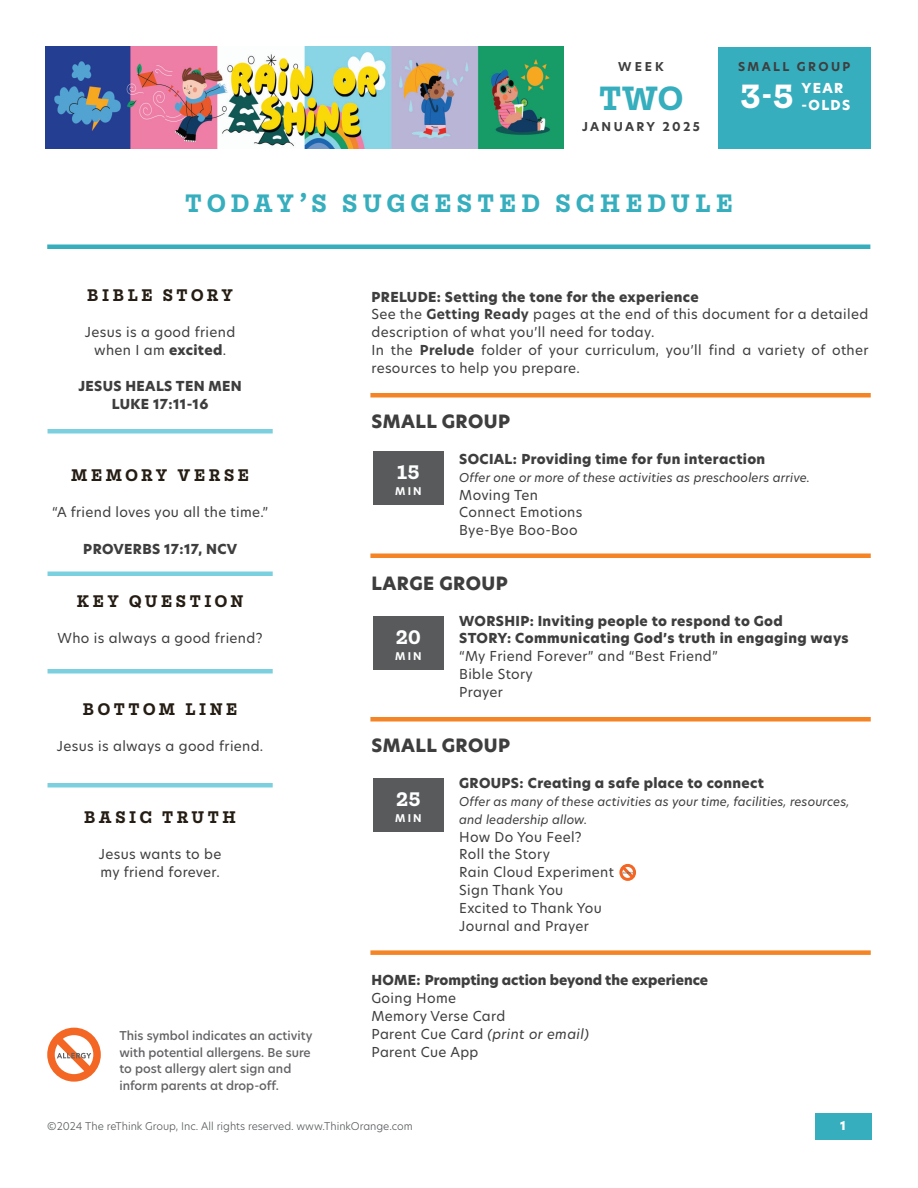
<style>
.page{position:relative;width:918px;height:1188px;background:#fff}
.page>*{position:absolute;margin:0;border:0;box-sizing:border-box;transform-origin:0 0}
.t1{font:700 36px "Mortise";color:#36aebd}
.t2{font:700 36px "Mortise";color:#fff}
.t3{font:700 27px "Mortise";letter-spacing:.2em;color:#36aebd}
.t4{font:700 21px "Mortise";color:#fff}
.t5{font:700 18px "Mortise";letter-spacing:.2em;color:#251d13}
.t6{font:800 18px "New Hero";letter-spacing:.025em;color:#3e3e3f}
.t7{font:13.5px/18px "New Hero";letter-spacing:.025em;color:#3e3e3f}
.t8{font:800 13.5px/18px "New Hero";letter-spacing:.025em;color:#3e3e3f;text-align:center}
.t9{font:800 13.5px "New Hero";color:#3e3e3f}
.t10{font:800 13.5px/16.2px "New Hero";letter-spacing:.1em;color:#fff}
.t11{font:italic 12px/18px "New Hero";letter-spacing:.01em;color:#3e3e3f}
.t12{font:500 12px/16.5px "New Hero";color:#636366}
.t13{font:700 12px "New Hero";letter-spacing:.2em;color:#3e3e3f}
.t14{font:800 12px "New Hero";color:#fff}
.t15{font:300 10.5px "New Hero";color:#585a5c}
.t16{font:700 10.5px "New Hero";letter-spacing:.2em;color:#fff}
.s1{font-weight:800}
.s2{font-weight:700}
.s3{font-style:italic}
</style>
<div class="page">
<img style="left:45px;top:47px;width:519px;height:101px">
<div style="left:717px;top:47px;width:154px;height:102px;background:#36aebd"></div>
<div style="left:48px;top:429px;width:225px;height:5px;background:#7bd0e0"></div>
<hr style="left:48px;top:572px;width:225px;height:4px;background:#7bd0e0">
<div style="left:48px;top:669px;width:225px;height:5px;background:#7bd0e0"></div>
<div style="left:48px;top:783px;width:225px;height:5px;background:#7bd0e0"></div>
<div style="left:815px;top:1113px;width:57px;height:27px;background:#36aebd"></div>
<div style="left:47px;top:244px;width:823px;height:5px;background:#36aebd"></div>
<div style="left:370px;top:393px;width:501px;height:5px;background:#f58425"></div>
<hr style="left:370px;top:554px;width:501px;height:4px;background:#f58425">
<div style="left:370px;top:717px;width:501px;height:5px;background:#f58425"></div>
<div style="left:370px;top:950px;width:501px;height:5px;background:#f58425"></div>
<div style="left:373px;top:452px;width:71px;height:54px;background:#585a5c"></div>
<div style="left:373px;top:616px;width:71px;height:54px;background:#585a5c"></div>
<div style="left:373px;top:778px;width:71px;height:54px;background:#585a5c"></div>
<svg style="left:47px;top:1028px;width:54px;height:54px"></svg>
<svg style="left:619px;top:863px;width:17px;height:18px"></svg>
<p class="t13" style="left:618px;top:59px;width:47px">WEEK</p>
<h1 class="t1" style="left:599px;top:79px;width:85px">TWO</h1>
<p class="t13" style="left:582px;top:119px;width:119px">JANUARY 2025</p>
<p class="t13" style="left:738px;top:59px;width:114px">SMALL GROUP</p>
<h1 class="t2" style="left:740px;top:77px;width:55px">3-5</h1>
<p class="t10" style="left:802px;top:80px;width:50px">YEAR -OLDS</p>
<h2 class="t3" style="left:185px;top:188px;width:549px">TODAY’S SUGGESTED SCHEDULE</h2>
<h3 class="t5" style="left:87px;top:286px;width:147px">BIBLE STORY</h3>
<p class="t7" style="left:85px;top:323px;width:152px;text-align:center">Jesus is a good friend when I am <span class="s1">excited</span>.</p>
<p class="t8" style="left:78px;top:378px;width:165px">JESUS HEALS TEN MEN<br>LUKE 17:11-16</p>
<h3 class="t5" style="left:71px;top:466px;width:179px">MEMORY VERSE</h3>
<p class="t7" style="left:52px;top:503px;width:218px">“A friend loves you all the time.”</p>
<p class="t8" style="left:83px;top:540px;width:156px">PROVERBS 17:17, NCV</p>
<h3 class="t5" style="left:77px;top:592px;width:168px">KEY QUESTION</h3>
<p class="t7" style="left:58px;top:629px;width:206px">Who is always a good friend?</p>
<h3 class="t5" style="left:83px;top:700px;width:156px">BOTTOM LINE</h3>
<p class="t7" style="left:57px;top:737px;width:208px">Jesus is always a good friend.</p>
<h3 class="t5" style="left:84px;top:808px;width:153px">BASIC TRUTH</h3>
<p class="t7" style="left:99px;top:845px;width:124px">Jesus wants to be my friend forever.</p>
<p class="t12" style="left:119px;top:1028px;width:195px">This symbol indicates an activity with potential allergens. Be sure to post allergy alert sign and inform parents at drop-off.</p>
<p class="t7" style="left:372px;top:287px;width:499px"><span class="s1">PRELUDE: Setting the tone for the experience<br></span>See the <span class="s2">Getting Ready</span> pages at the end of this document for a detailed description of what you’ll need for today.<br>In the <span class="s2">Prelude</span> folder of your curriculum, you’ll find a variety of other resources to help you prepare.</p>
<h3 class="t6" style="left:372px;top:409px;width:140px">SMALL GROUP</h3>
<p class="t8" style="left:459px;top:450px;width:308px">SOCIAL: Providing time for fun interaction</p>
<p class="t11" style="left:459px;top:468px;width:352px">Offer one or more of these activities as preschoolers arrive.</p>
<p class="t7" style="left:459px;top:485px;width:125px">Moving Ten<br>Connect Emotions<br>Bye-Bye Boo-Boo</p>
<h3 class="t6" style="left:372px;top:571px;width:138px">LARGE GROUP</h3>
<p class="t8" style="left:459px;top:612px;width:391px;text-align:left">WORSHIP: Inviting people to respond to God<br>STORY: Communicating God’s truth in engaging ways</p>
<p class="t7" style="left:459px;top:647px;width:260px">“My Friend Forever” and “Best Friend”<br>Bible Story<br>Prayer</p>
<h3 class="t6" style="left:372px;top:733px;width:140px">SMALL GROUP</h3>
<p class="t8" style="left:459px;top:774px;width:306px">GROUPS: Creating a safe place to connect</p>
<p class="t11" style="left:459px;top:792px;width:392px">Offer as many of these activities as your time, facilities, resources, and leadership allow.</p>
<p class="t7" style="left:459px;top:827px;width:156px">How Do You Feel?<br>Roll the Story<br>Rain Cloud Experiment<br>Sign Thank You<br>Excited to Thank You<br>Journal and Prayer</p>
<h3 class="t4" style="left:397px;top:461px;width:23px">15</h3>
<p class="t16" style="left:395px;top:484px;width:28px">MIN</p>
<h3 class="t4" style="left:396px;top:626px;width:27px">20</h3>
<p class="t16" style="left:395px;top:649px;width:28px">MIN</p>
<h3 class="t4" style="left:396px;top:788px;width:26px">25</h3>
<p class="t16" style="left:395px;top:811px;width:28px">MIN</p>
<p class="t9" style="left:372px;top:971px;width:338px">HOME: Prompting action beyond the experience</p>
<p class="t7" style="left:372px;top:989px;width:219px">Going Home<br>Memory Verse Card<br>Parent Cue Card <span class="s3">(print or email)<br></span>Parent Cue App</p>
<p class="t15" style="left:47px;top:1118px;width:367px">©2024 The reThink Group, Inc. All rights reserved. www.ThinkOrange.com</p>
<p class="t14" style="left:840px;top:1117px;width:7px">1</p>
</div>
